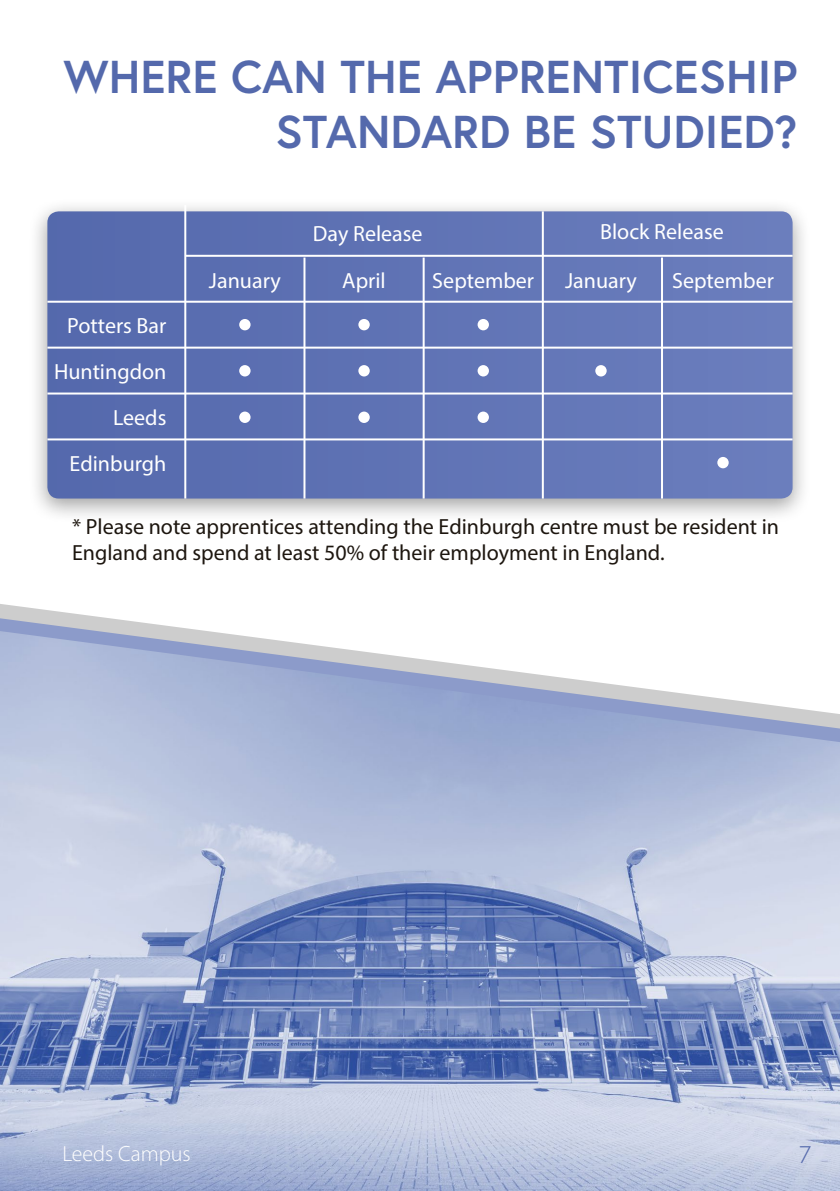
<style>
.page{position:relative;width:840px;height:1191px;background:#fff}
.page>*{position:absolute;margin:0;border:0;box-sizing:border-box;transform-origin:0 0}
.t1{font:700 46px/55.2px "Europa";color:#5469ac;text-align:right}
.t2{font:300 24px "Europa";color:#5469ac}
.t3{font:22px/26.4px "Myriad Pro";color:#1d160f}
.t4{font:22px/46px "Myriad Pro";color:#fff;text-align:right}
.t5{font:300 22px "Myriad Pro";color:#fff}
</style>
<div class="page">
<svg style="left:0;top:604px;width:106px;height:14px"></svg>
<svg style="left:0;top:618px;width:205px;height:13px;fill:#cdcdcd"></svg>
<div style="left:29px;top:198px;width:782px;height:325px;background:#000;opacity:.37"></div>
<svg style="left:47px;top:211px;width:745px;height:287px;background:#6175b5"></svg>
<hr style="left:184px;top:205px;width:2px;height:293px;background:#fff">
<hr style="left:303px;top:257px;width:2px;height:241px;background:#fff">
<hr style="left:422px;top:257px;width:2px;height:241px;background:#fff">
<hr style="left:541px;top:211px;width:2px;height:287px;background:#fff">
<hr style="left:660px;top:257px;width:2px;height:241px;background:#fff">
<hr style="left:185px;top:255px;width:607px;height:2px;background:#fff">
<hr style="left:47px;top:301px;width:745px;height:2px;background:#fff">
<hr style="left:47px;top:346px;width:745px;height:2px;background:#fff">
<hr style="left:47px;top:392px;width:745px;height:2px;background:#fff">
<hr style="left:47px;top:438px;width:745px;height:2px;background:#fff">
<div style="left:239px;top:411px;width:11px;height:12px;background:#fff;border-radius:50%"></div>
<div style="left:358px;top:411px;width:11px;height:12px;background:#fff;border-radius:50%"></div>
<div style="left:477px;top:411px;width:11px;height:12px;background:#fff;border-radius:50%"></div>
<div style="left:717px;top:457px;width:11px;height:11px;background:#fff;border-radius:50%"></div>
<div style="left:477px;top:365px;width:11px;height:11px;background:#fff;border-radius:50%"></div>
<div style="left:477px;top:319px;width:11px;height:11px;background:#fff;border-radius:50%"></div>
<div style="left:358px;top:365px;width:11px;height:11px;background:#fff;border-radius:50%"></div>
<div style="left:358px;top:319px;width:11px;height:11px;background:#fff;border-radius:50%"></div>
<div style="left:239px;top:365px;width:11px;height:11px;background:#fff;border-radius:50%"></div>
<div style="left:239px;top:319px;width:11px;height:11px;background:#fff;border-radius:50%"></div>
<img style="left:0;top:631px;width:839px;height:560px">
<div style="left:595px;top:365px;width:11px;height:11px;background:#fff;border-radius:50%"></div>
<h1 class="t1" style="left:64px;top:48px;width:735px">WHERE CAN THE APPRENTICESHIP<br>STANDARD BE STUDIED?</h1>
<p class="t4" style="left:313px;top:210px;width:111px">Day Release</p>
<p class="t4" style="left:600px;top:208px;width:125px">Block Release</p>
<p class="t4" style="left:54px;top:302px;width:114px">Potters Bar<br>Huntingdon<br>Leeds<br>Edinburgh</p>
<p class="t4" style="left:209px;top:257px;width:73px">January</p>
<p class="t4" style="left:342px;top:257px;width:45px">April</p>
<p class="t4" style="left:432px;top:257px;width:103px">September</p>
<p class="t4" style="left:564px;top:257px;width:73px">January</p>
<p class="t4" style="left:671px;top:257px;width:103px">September</p>
<p class="t3" style="left:72px;top:512px;width:708px">* Please note apprentices attending the Edinburgh centre must be resident in<br>England and spend at least 50% of their employment in England.</p>
<p class="t5" style="left:62px;top:1141px;width:130px">Leeds Campus</p>
<p class="t2" style="left:798px;top:1139px;width:14px">7</p>
</div>
